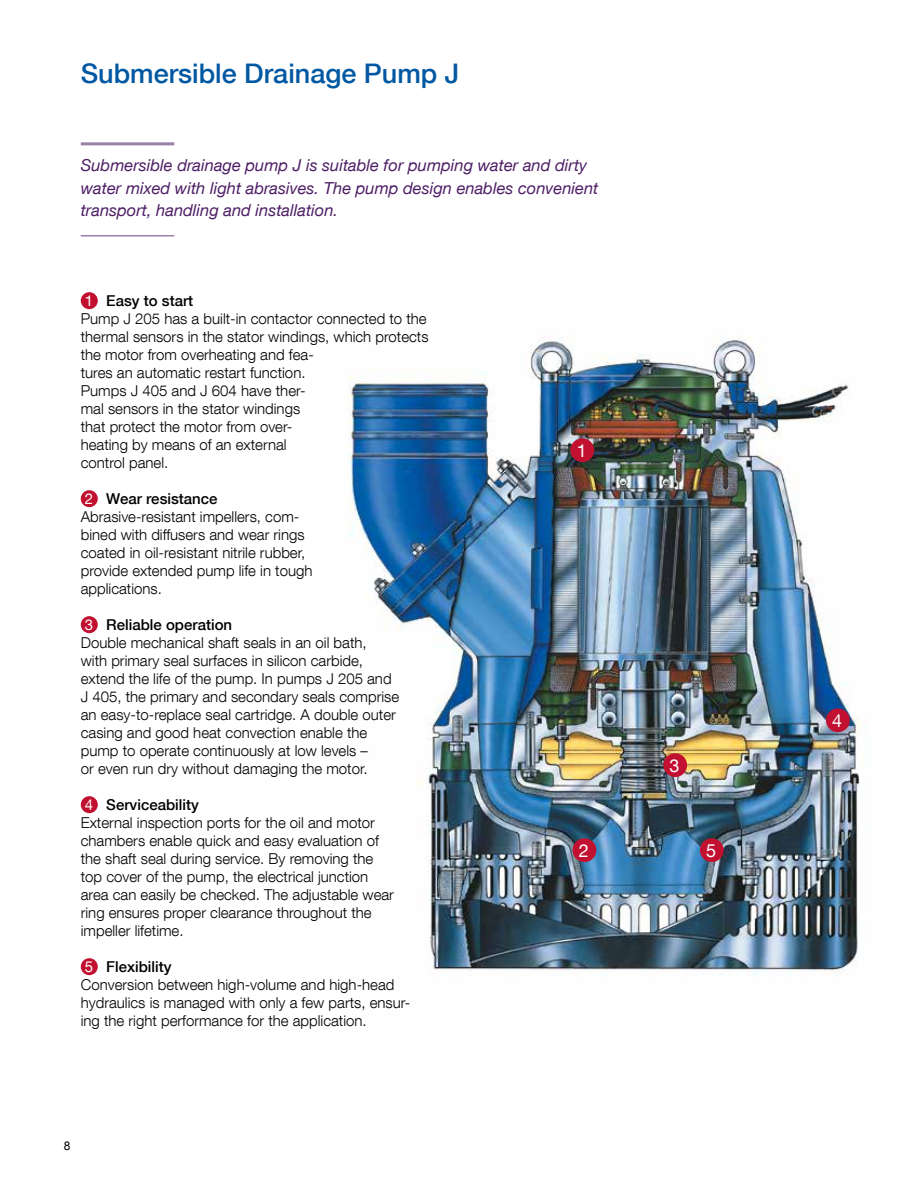
<style>
.page{position:relative;width:918px;height:1188px;background:#fff}
.page>*{position:absolute;margin:0;border:0;box-sizing:border-box;transform-origin:0 0}
.t1{font:500 27px "Helvetica Neue LT Com";color:#0058a2}
.t2{font:18px "Helvetica Neue LT Com";color:#fff}
.t3{font:italic 16.5px/22.5px "Helvetica Neue LT Com";color:#4d1e65}
.t4{font:300 15px/18px "Helvetica Neue LT Com";color:#000}
.t5{font:12px "Arial";color:#000}
.s1{font-weight:400;color:#fff}
.s2{font-weight:500}
</style>
<div class="page">
<img style="left:348px;top:337px;width:513px;height:638px">
<div style="left:826px;top:708px;width:24px;height:24px;background:#c21130;border-radius:50%"></div>
<div style="left:663px;top:753px;width:24px;height:24px;background:#c21130;border-radius:50%"></div>
<div style="left:573px;top:838px;width:23px;height:24px;background:#c21130;border-radius:50%"></div>
<div style="left:570px;top:438px;width:24px;height:24px;background:#c21130;border-radius:50%"></div>
<div style="left:700px;top:838px;width:24px;height:24px;background:#c21130;border-radius:50%"></div>
<div style="left:81px;top:292px;width:17px;height:17px;background:#c21130;border-radius:50%"></div>
<div style="left:81px;top:490px;width:17px;height:17px;background:#c21130;border-radius:50%"></div>
<div style="left:81px;top:616px;width:17px;height:17px;background:#c21130;border-radius:50%"></div>
<div style="left:81px;top:796px;width:17px;height:17px;background:#c21130;border-radius:50%"></div>
<div style="left:81px;top:958px;width:17px;height:17px;background:#c21130;border-radius:50%"></div>
<hr style="left:81px;top:142px;width:93px;height:3px;background:#997fa9">
<hr style="left:81px;top:235px;width:93px;height:2px;background:#997fa9">
<h1 class="t1" style="left:81px;top:57px;width:380px">Submersible Drainage Pump J</h1>
<p class="t3" style="left:81px;top:154px;width:519px">Submersible drainage pump J is suitable for pumping water and dirty water mixed with light abrasives. The pump design enables convenient transport, handling and installation.</p>
<p class="t4" style="left:81px;top:291px;width:349px"><span class="s1">1</span> <span class="s2">Easy to start<br></span>Pump J 205 has a built-in contactor connected to the thermal sensors in the stator windings, which protects the motor from overheating and fea-<br>tures an automatic restart function.<br>Pumps J 405 and J 604 have ther-<br>mal sensors in the stator windings<br>that protect the motor from over-<br>heating by means of an external<br>control panel.</p>
<p class="t4" style="left:81px;top:489px;width:233px"><span class="s1">2</span> <span class="s2">Wear resistance<br></span>Abrasive-resistant impellers, com&shy;bined with diffusers and wear rings coated in oil-resistant nitrile rubber, provide extended pump life in tough applications.</p>
<p class="t4" style="left:81px;top:615px;width:320px"><span class="s1">3</span> <span class="s2">Reliable operation<br></span>Double mechanical shaft seals in an oil bath,<br>with primary seal surfaces in silicon carbide, extend the life of the pump. In pumps J 205 and J 405, the primary and secondary seals comprise an easy-to-replace seal cartridge. A double outer casing and good heat convection enable the pump to operate continuously at low levels –<br>or even run dry without damaging the motor.</p>
<p class="t4" style="left:81px;top:795px;width:315px"><span class="s1">4</span> <span class="s2">Serviceability<br></span>External inspection ports for the oil and motor chambers enable quick and easy evaluation of the shaft seal during service. By removing the top cover of the pump, the electrical junction area can easily be checked. The adjustable wear ring ensures proper clearance throughout the impeller lifetime.</p>
<p class="t4" style="left:81px;top:957px;width:331px"><span class="s1">5</span> <span class="s2">Flexibility<br></span>Conversion between high-volume and high-head hydraulics is managed with only a few parts, ensur&shy;ing the right performance for the application.</p>
<p class="t2" style="left:577px;top:439px;width:12px">1</p>
<p class="t2" style="left:579px;top:839px;width:12px">2</p>
<p class="t5" style="left:64px;top:1138px;width:8px">8</p>
<p class="t2" style="left:670px;top:754px;width:12px">3</p>
<p class="t2" style="left:706px;top:839px;width:12px">5</p>
<p class="t2" style="left:832px;top:709px;width:12px">4</p>
</div>
